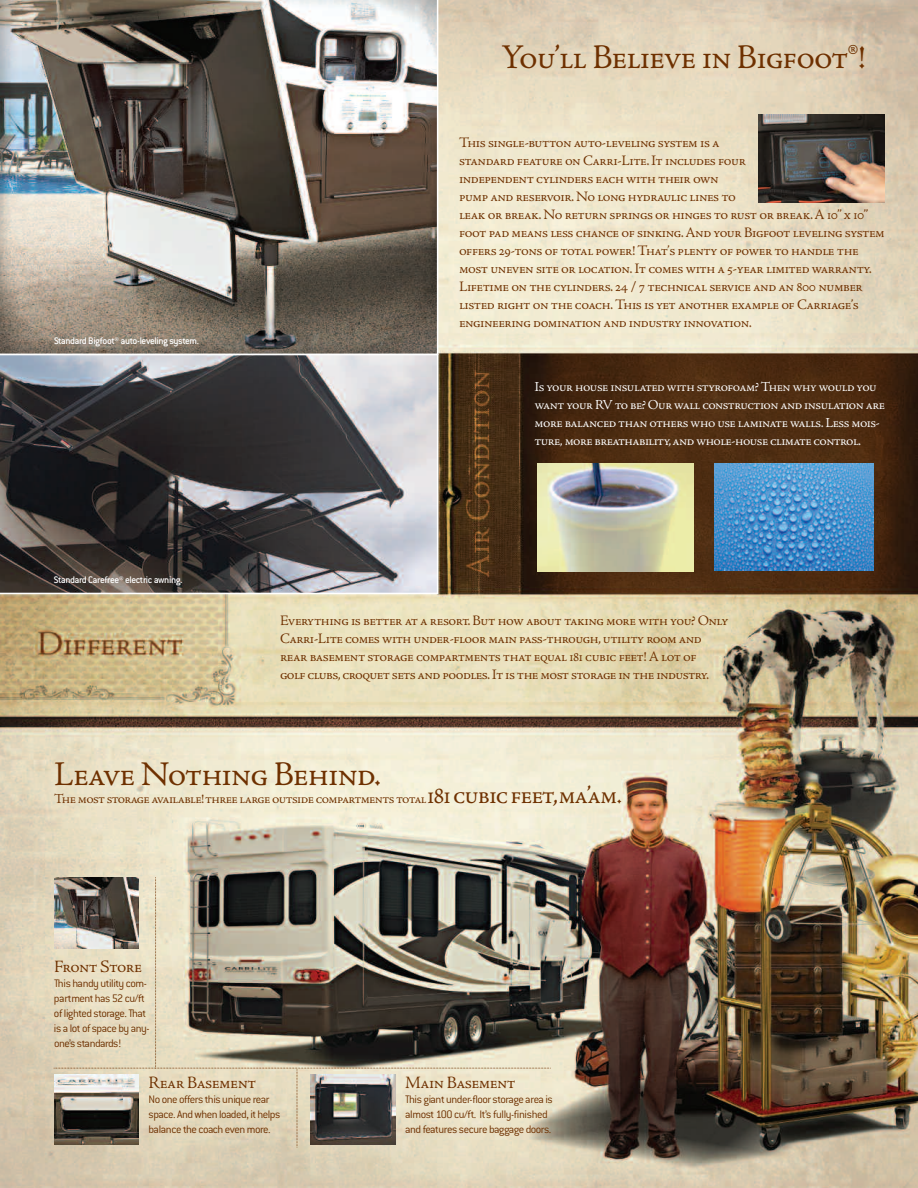
<style>
.page{position:relative;width:918px;height:1188px;background:#fff}
.page>*{position:absolute;margin:0;border:0;box-sizing:border-box;transform-origin:0 0}
.t1{font:36px "Adobe Jenson Regular SC";letter-spacing:-.03em;color:#6e3000}
.t2{font:18px "Adobe Jenson Regular SC";letter-spacing:-.03em;color:#6e3000}
.t3{font:15px/18px "Adobe Jenson Regular SC";letter-spacing:-.03em;color:#6e3000}
.t4{font:14.25px/18px "Adobe Jenson Regular SC";letter-spacing:-.035em;color:#fff}
.t5{font:14.25px "Adobe Jenson Regular SC";letter-spacing:-.04em;color:#6e3000}
.t6{font:300 12px/15px "Conduit ITC";letter-spacing:-.04em;color:#6e3000}
.t7{font:500 10.5px "Conduit ITC";letter-spacing:-.04em;color:#fff}
.s1{font-size:27px}
</style>
<div class="page">
<img style="left:0;top:0;width:918px;height:1188px">
<img style="left:537px;top:463px;width:157px;height:108px">
<img style="left:715px;top:463px;width:158px;height:107px">
<svg style="left:0;top:355px;width:438px;height:239px;background:#5f5d60"></svg>
<img style="left:0;top:0;width:438px;height:355px">
<svg style="left:917px;top:962px;width:1px;height:226px"></svg>
<img style="left:758px;top:115px;width:127px;height:87px">
<img style="left:54px;top:877px;width:497px;height:271px">
<h1 class="t1" style="left:501px;top:46px;width:366px">You’ll Believe in Bigfoot®!</h1>
<p class="t7" style="left:54px;top:338px;width:147px">Standard Bigfoot® auto-leveling system.</p>
<p class="t7" style="left:54px;top:577px;width:130px">Standard Carefree® electric awning.</p>
<p class="t3" style="left:459px;top:135px;width:427px">This single-button auto-leveling system is a<br>standard feature on Carri-Lite.It includes four<br>independent cylinders each with their own<br>pump and reservoir.No long hydraulic lines to<br>leak or break.No return springs or hinges to rust or break.A 10”x 10” foot pad means less chance of sinking.And your Bigfoot leveling system offers 29-tons of total power! That’s plenty of power to handle the most uneven site or location.It comes with a 5-year limited warranty.<br>Lifetime on the cylinders. 24 / 7 technical service and an 800 number listed right on the coach.This is yet another example of Carriage’s engineering domination and industry innovation.</p>
<p class="t4" style="left:535px;top:379px;width:352px">Is your house insulated with styrofoam? Then why would you want your RV to be? Our wall construction and insulation are more balanced than others who use laminatewalls.Less mois&shy;ture, more breathability,andwhole-house climate control.</p>
<p class="t3" style="left:280px;top:613px;width:450px">Everything is better at a resort.But how about taking more with you? Only Carri-Lite comes with under-floor main pass-through,utility room and rear basement storage compartments that equal 181 cubic feet! A lot of<br>golf clubs,croquet sets and poodles.It is the most storage in the industry.</p>
<h1 class="t1" style="left:54px;top:763px;width:329px">Leave Nothing Behind.</h1>
<p class="t5" style="left:54px;top:794px;width:569px">The most storage available!three large outside compartments total<span class="s1">181cubicfeet,ma’am.</span></p>
<p class="t2" style="left:54px;top:960px;width:89px">Front Store</p>
<p class="t6" style="left:54px;top:977px;width:97px">Thishandy utility com&shy;partmenthas52cu/ft of lighted storage. That is a lot of space by any&shy;one’s standards!</p>
<p class="t2" style="left:149px;top:1077px;width:109px">Rear Basement</p>
<p class="t6" style="left:149px;top:1093px;width:133px">No one offers this unique rear space. And when loaded, it helps balance the coach even more.</p>
<p class="t2" style="left:405px;top:1077px;width:112px">Main Basement</p>
<p class="t6" style="left:405px;top:1093px;width:149px">This giant under-floor storage area is almost100cu/ft. It’s fully-finished and features secure baggage doors.</p>
</div>
